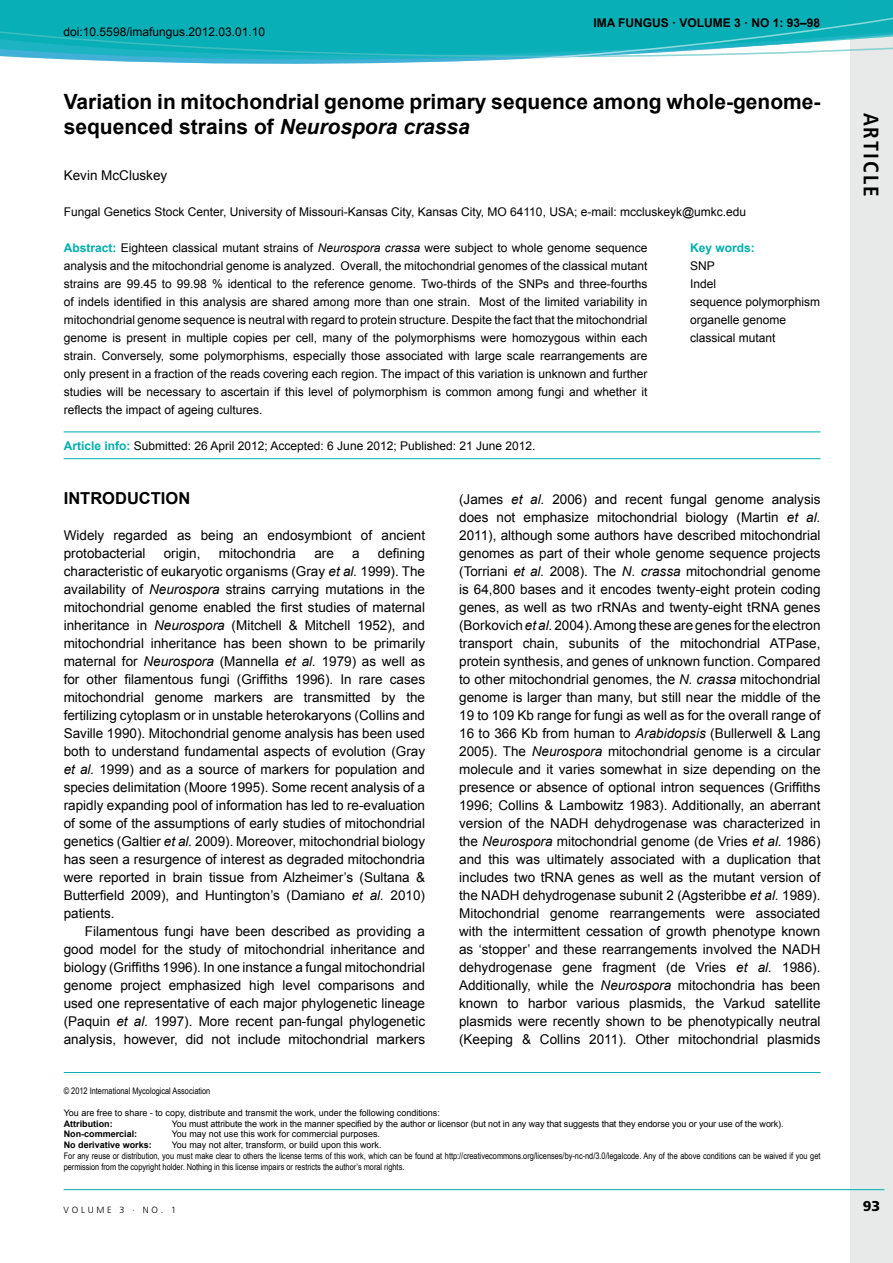
<style>
.page{position:relative;width:893px;height:1263px;background:#fff}
.page>*{position:absolute;margin:0;border:0;box-sizing:border-box;transform-origin:0 0}
.t1{font:700 21px/25.2px "Arial";color:#000}
.t2{font:700 condensed 21px "Frutiger LT Std";letter-spacing:.1em;color:#000}
.t3{font:700 16.5px "Arial";color:#000}
.t4{font:900 14.25px "Frutiger LT Std";color:#000}
.t5{font:13.5px/18px "Arial";color:#000;text-align:justify}
.t6{font:12px/18px "Arial";color:#000;text-align:justify}
.t7{font:700 12px "Arial";color:#000}
.t8{font:700 12px "Arial";color:#00afad}
.t9{font:9px/10.8px "Arial Narrow";color:#000}
.t10{font:9px "Arial";color:#000}
.t11{font:700 9px "Arial";color:#000}
.t12{font:300 9px "Frutiger LT Std";letter-spacing:.3em;color:#000}
.s1{font-style:italic}
.s2{font-weight:700;color:#00afad}
</style>
<div class="page">
<div style="left:850px;top:0;width:43px;height:1263px;background:#e8e9e9"></div>
<hr style="left:64px;top:1189px;width:820px;height:1px;background:#00afad">
<hr style="left:64px;top:1072px;width:756px;height:1px;background:#00afad">
<div style="left:2px;top:0;width:891px;height:15px;background:#09afb6"></div>
<svg style="left:2px;top:15px;width:891px;height:49px;background:#35bbc4"></svg>
<svg style="left:0;top:0;width:2px;height:57px"></svg>
<hr style="left:64px;top:458px;width:756px;height:1px;background:#00afad">
<hr style="left:64px;top:431px;width:756px;height:1px;background:#00afad">
<p class="t6" style="left:64px;top:23px;width:203px">doi:10.5598/imafungus.2012.03.01.10</p>
<p class="t7" style="left:593px;top:15px;width:228px">IMA Fungus · volume 3 · no 1: 93–98</p>
<h1 class="t1" style="left:64px;top:90px;width:758px">Variation in mitochondrial genome primary sequence among whole-genome&shy;sequenced strains of <span class="s1">Neurospora crassa</span></h1>
<p class="t5" style="left:64px;top:166px;width:105px">Kevin McCluskey</p>
<p class="t6" style="left:64px;top:203px;width:684px">Fungal Genetics Stock Center, University of Missouri-Kansas City, Kansas City, MO 64110, USA; e-mail: mccluskeyk@umkc.edu</p>
<p class="t6" style="left:64px;top:239px;width:585px"><span class="s2">Abstract:</span> Eighteen classical mutant strains of <span class="s1">Neurospora crassa</span> were subject to whole genome sequence analysis and the mitochondrial genome is analyzed. Overall, the mitochondrial genomes of the classical mutant strains are 99.45 to 99.98 % identical to the reference genome. Two-thirds of the SNPs and three-fourths of indels identified in this analysis are shared among more than one strain. Most of the limited variability in mitochondrial genome sequence is neutral with regard to protein structure. Despite the fact that the mitochondrial genome is present in multiple copies per cell, many of the polymorphisms were homozygous within each strain. Conversely, some polymorphisms, especially those associated with large scale rearrangements are only present in a fraction of the reads covering each region. The impact of this variation is unknown and further studies will be necessary to ascertain if this level of polymorphism is common among fungi and whether it reflects the impact of ageing cultures.</p>
<p class="t6" style="left:64px;top:437px;width:473px"><span class="s2">Article info:</span> Submitted: 26 April 2012; Accepted: 6 June 2012; Published: 21 June 2012.</p>
<p class="t8" style="left:690px;top:240px;width:66px">Key words:</p>
<p class="t6" style="left:690px;top:257px;width:132px;text-align:left">SNP<br>Indel<br>sequence polymorphism organelle genome classical mutant</p>
<p class="t3" style="left:64px;top:487px;width:128px">INTRODUCTION</p>
<p class="t5" style="left:64px;top:526px;width:363px">Widely regarded as being an endosymbiont of ancient protobacterial</p>
<p class="t5" style="left:64px;top:544px;width:363px;text-indent:314px">defining characteristic of eukaryotic organisms (Gray <span class="s1">et al.</span> 1999). The availability of <span class="s1">Neurospora</span> strains carrying mutations in the mitochondrial genome enabled the first studies of maternal inheritance in <span class="s1">Neurospora</span> (Mitchell &amp; Mitchell 1952), and mitochondrial inheritance has been shown to be primarily maternal for <span class="s1">Neurospora</span> (Mannella <span class="s1">et al.</span> 1979) as well as for other filamentous fungi (Griffiths 1996). In rare cases mitochondrial genome markers are transmitted by the fertilizing cytoplasm or in unstable heterokaryons (Collins and Saville 1990). Mitochondrial genome analysis has been used both to understand fundamental aspects of evolution (Gray <span class="s1">et al.</span> 1999) and as a source of markers for population and species delimitation (Moore 1995). Some recent analysis of a rapidly expanding pool of information has led to re-evaluation of some of the assumptions of early studies of mitochondrial genetics (Galtier <span class="s1">et al.</span> 2009). Moreover, mitochondrial biology has seen a resurgence of interest as degraded mitochondria were reported in brain tissue from Alzheimer’s (Sultana &amp; Butterfield 2009), and Huntington’s (Damiano <span class="s1">et al.</span> 2010) patients.</p>
<p class="t5" style="left:64px;top:922px;width:363px;text-indent:21px">Filamentous fungi have been described as providing a good model for the study of mitochondrial inheritance and biology (Griffiths 1996). In one instance a fungal mitochondrial genome project emphasized high level comparisons and used one representative of each major phylogenetic lineage (Paquin <span class="s1">et al.</span> 1997). More recent pan-fungal phylogenetic analysis, however, did not include mitochondrial markers</p>
<p class="t5" style="left:164px;top:544px;width:38px">origin,</p>
<p class="t5" style="left:219px;top:544px;width:79px">mitochondria</p>
<p class="t5" style="left:314px;top:544px;width:21px">are</p>
<p class="t5" style="left:352px;top:544px;width:9px">a</p>
<p class="t5" style="left:459px;top:490px;width:363px">(James <span class="s1">et al.</span> 2006) and recent fungal genome analysis does not emphasize mitochondrial biology (Martin <span class="s1">et al.<br></span>2011), although some authors have described mitochondrial genomes as part of their whole genome sequence projects (Torriani <span class="s1">et al.</span> 2008). The <span class="s1">N. crassa</span> mitochondrial genome is 64,800 bases and it encodes twenty-eight protein coding genes, as well as two rRNAs and twenty-eight tRNA genes (Borkovich <span class="s1">et al.</span> 2004).Among these are genes forthe electron transport chain, subunits of the mitochondrial ATPase, protein synthesis, and genes of unknown function. Compared to other mitochondrial genomes, the <span class="s1">N. crassa</span> mitochondrial genome is larger than many, but still near the middle of the 19 to 109 Kb range for fungi as well as for the overall range of 16 to 366 Kb from human to <span class="s1">Arabidopsis</span> (Bullerwell &amp; Lang 2005). The <span class="s1">Neurospora</span> mitochondrial genome is a circular molecule and it varies somewhat in size depending on the presence or absence of optional intron sequences (Griffiths 1996; Collins &amp; Lambowitz 1983). Additionally, an aberrant version of the NADH dehydrogenase was characterized in the <span class="s1">Neurospora</span> mitochondrial genome (de Vries <span class="s1">et al.</span> 1986) and this was ultimately associated with a duplication that includes two tRNA genes as well as the mutant version of the NADH dehydrogenase subunit 2 (Agsteribbe <span class="s1">et al.</span> 1989).<br>Mitochondrial genome rearrangements were associated with the intermittent cessation of growth phenotype known as ‘stopper’ and these rearrangements involved the NADH dehydrogenase gene fragment (de Vries <span class="s1">et al.</span> 1986).<br>Additionally, while the <span class="s1">Neurospora</span> mitochondria has been known to harbor various plasmids, the Varkud satellite plasmids were recently shown to be phenotypically neutral (Keeping &amp; Collins 2011). Other mitochondrial plasmids</p>
<p class="t9" style="left:64px;top:1085px;width:148px">© 2012 International Mycological Association</p>
<p class="t10" style="left:64px;top:1107px;width:378px">You are free to share - to copy, distribute and transmit the work, under the following conditions:</p>
<p class="t11" style="left:64px;top:1117px;width:50px">Attribution:</p>
<p class="t10" style="left:172px;top:1117px;width:613px">You must attribute the work in the manner specified by the author or licensor (but not in any way that suggests that they endorse you or your use of the work).</p>
<p class="t11" style="left:64px;top:1128px;width:75px">Non-commercial:</p>
<p class="t10" style="left:172px;top:1128px;width:210px">You may not use this work for commercial purposes.</p>
<p class="t11" style="left:64px;top:1139px;width:90px">No derivative works:</p>
<p class="t10" style="left:172px;top:1139px;width:211px">You may not alter, transform, or build upon this work.</p>
<p class="t9" style="left:64px;top:1150px;width:758px">For any reuse or distribution, you must make clear to others the license terms of this work, which can be found at http://creativecommons.org/licenses/by-nc-nd/3.0/legalcode. Any of the above conditions can be waived if you get permission from the copyright holder. Nothing in this license impairs or restricts the author’s moral rights.</p>
<h1 class="t2" style="left:883px;top:113px;width:86px;rotate:90deg">ARTICLE</h1>
<p class="t12" style="left:64px;top:1205px;width:114px">VOLUME 3 · NO. 1</p>
<p class="t4" style="left:863px;top:1197px;width:19px">93</p>
</div>
